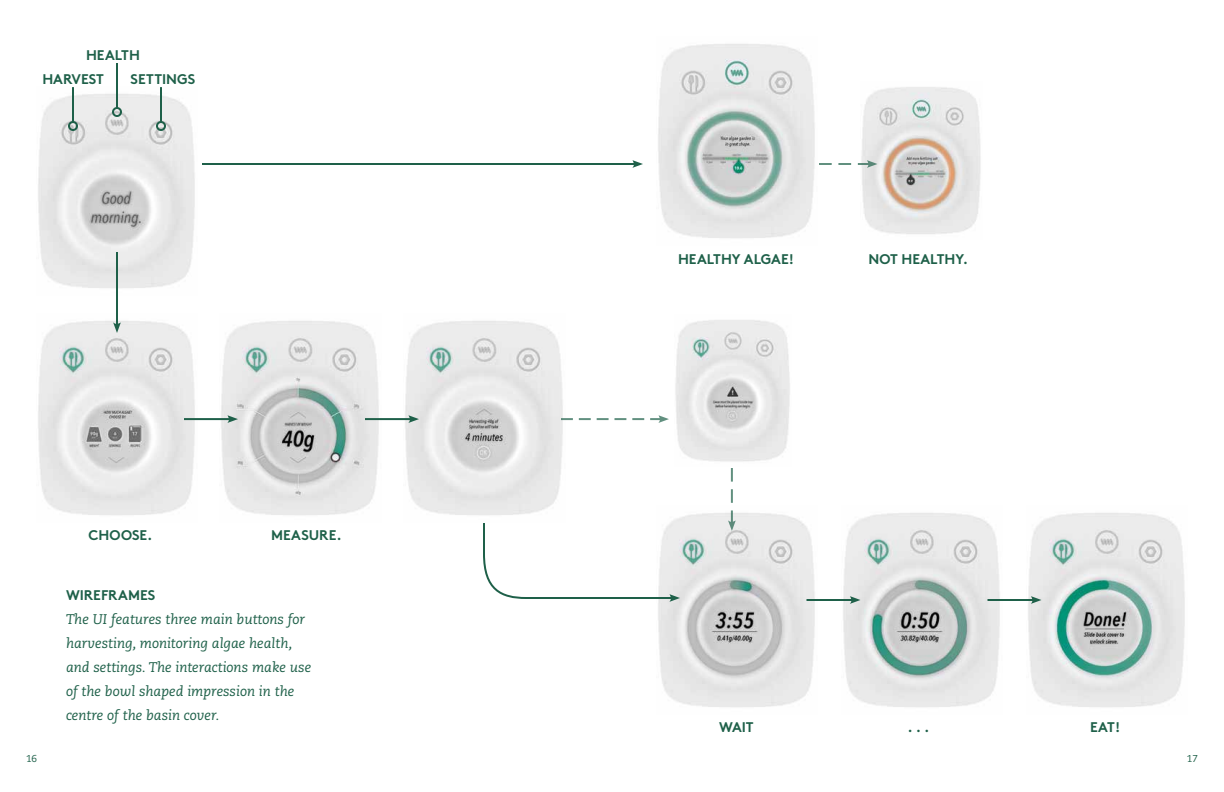
<style>
.page{position:relative;width:1224px;height:792px;background:#fff}
.page>*{position:absolute;margin:0;border:0;box-sizing:border-box;transform-origin:0 0}
.t1{font:italic 14px/24px "Caecilia LT Std";color:#1e6049}
.t2{font:700 14px "Brown";color:#1e6049}
.t3{font:10px "Caecilia LT Std";color:#1e6049}
</style>
<div class="page">
<img style="left:38px;top:94px;width:157px;height:194px">
<img style="left:220px;top:321px;width:161px;height:194px">
<img style="left:404px;top:321px;width:159px;height:194px">
<img style="left:658px;top:513px;width:157px;height:194px">
<img style="left:843px;top:513px;width:157px;height:194px">
<img style="left:1028px;top:513px;width:157px;height:194px">
<img style="left:675px;top:320px;width:115px;height:142px">
<img style="left:658px;top:44px;width:157px;height:194px">
<img style="left:861px;top:87px;width:120px;height:147px">
<img style="left:38px;top:321px;width:160px;height:194px">
<hr style="left:202px;top:163px;width:434px;height:2px;background:#1e6049">
<svg style="left:632px;top:160px;width:11px;height:8px"></svg>
<svg style="left:819px;top:160px;width:59px;height:8px"></svg>
<svg style="left:561px;top:415px;width:108px;height:8px"></svg>
<svg style="left:728px;top:468px;width:8px;height:63px"></svg>
<hr style="left:184px;top:418px;width:47px;height:2px;background:#1e6049">
<svg style="left:227px;top:415px;width:11px;height:8px"></svg>
<hr style="left:365px;top:418px;width:47px;height:2px;background:#1e6049">
<svg style="left:408px;top:415px;width:11px;height:8px"></svg>
<hr style="left:116px;top:252px;width:2px;height:74px;background:#1e6049">
<svg style="left:113px;top:322px;width:8px;height:11px"></svg>
<hr style="left:806px;top:599px;width:48px;height:2px;background:#1e6049">
<svg style="left:850px;top:596px;width:10px;height:8px"></svg>
<hr style="left:988px;top:599px;width:47px;height:2px;background:#1e6049">
<svg style="left:1031px;top:596px;width:11px;height:8px"></svg>
<svg style="left:483px;top:521px;width:197px;height:81px"></svg>
<hr style="left:116px;top:63px;width:2px;height:45px;background:#1e6049">
<div style="left:112px;top:107px;width:10px;height:10px;border:2px solid #1e6049;border-radius:50%"></div>
<hr style="left:160px;top:87px;width:2px;height:35px;background:#1e6049">
<div style="left:156px;top:121px;width:10px;height:10px;border:2px solid #1e6049;border-radius:50%"></div>
<hr style="left:72px;top:87px;width:2px;height:35px;background:#1e6049">
<div style="left:68px;top:121px;width:10px;height:10px;border:2px solid #1e6049;border-radius:50%"></div>
<p class="t2" style="left:86px;top:44px;width:55px">HEALTH</p>
<p class="t2" style="left:42px;top:68px;width:63px">HARVEST</p>
<p class="t2" style="left:131px;top:68px;width:66px">SETTINGS</p>
<p class="t2" style="left:89px;top:524px;width:65px">CHOOSE.</p>
<p class="t2" style="left:271px;top:524px;width:72px">MEASURE.</p>
<p class="t2" style="left:66px;top:584px;width:91px">WIREFRAMES</p>
<p class="t1" style="left:66px;top:607px;width:247px">The UI features three main buttons for harvesting, monitoring algae health, and settings. The interactions make use of the bowl shaped impression in the centre of the basin cover.</p>
<p class="t2" style="left:678px;top:248px;width:117px">HEALTHY ALGAE!</p>
<p class="t2" style="left:868px;top:248px;width:101px">NOT HEALTHY.</p>
<p class="t2" style="left:719px;top:716px;width:36px">WAIT</p>
<p class="t2" style="left:907px;top:716px;width:23px">. . .</p>
<p class="t2" style="left:1090px;top:716px;width:32px">EAT!</p>
<p class="t3" style="left:26px;top:752px;width:13px">16</p>
<p class="t3" style="left:1187px;top:752px;width:13px">17</p>
</div>
